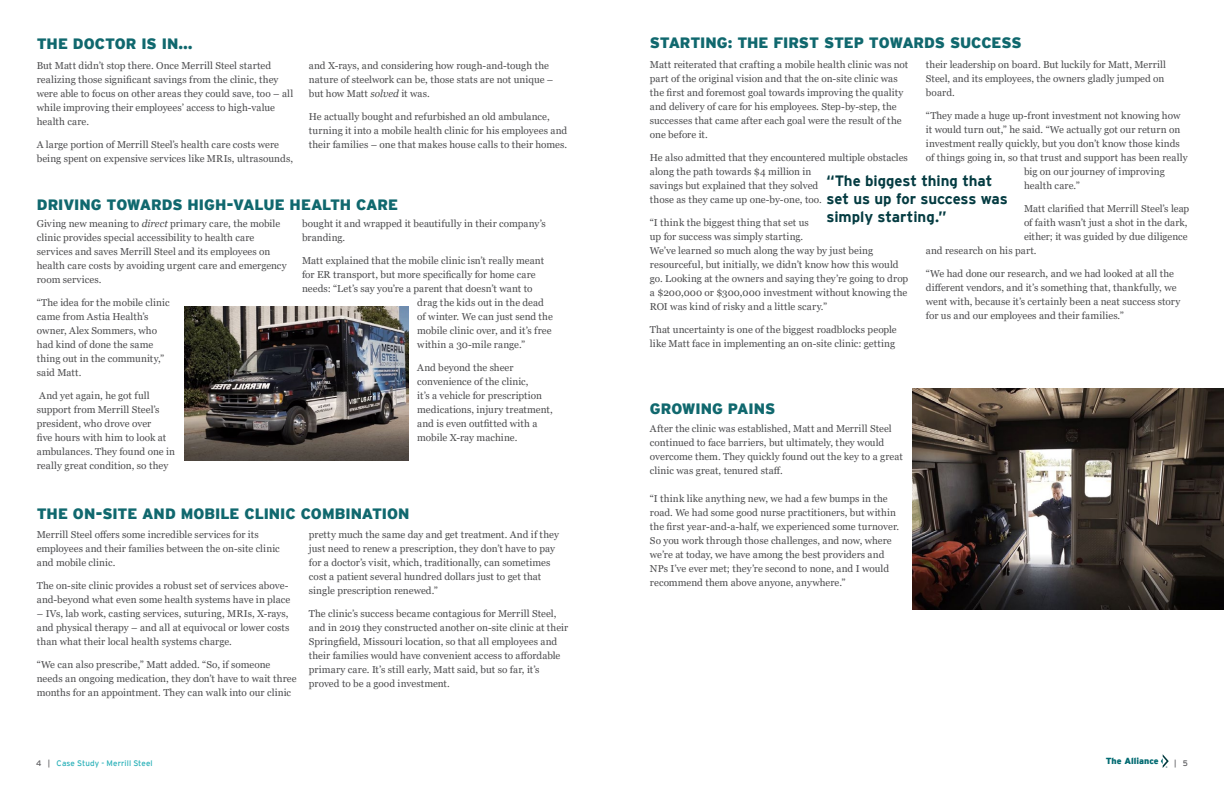
<style>
.page{position:relative;width:1224px;height:792px;background:#fff}
.page>*{position:absolute;margin:0;border:0;box-sizing:border-box;transform-origin:0 0}
.t1{font:900 15px "Interstate";letter-spacing:-.01em;color:#10686e}
.t2{font:700 15px/18px "Interstate";letter-spacing:-.005em;color:#043b41}
.t3{font:10px/14px "Georgia";letter-spacing:.005em;color:#4d4d4f}
.t4{font:900 8.8px "Interstate";color:#006a71}
.t5{font:8px "Interstate";letter-spacing:.015em;color:#2bb1b9}
.t6{font:8px "Interstate";color:#5d5d60}
.s1{font-style:italic}
.s2{color:#5d5d60}
</style>
<div class="page">
<svg style="left:1161px;top:754px;width:8px;height:14px"></svg>
<img style="left:912px;top:388px;width:312px;height:222px">
<img style="left:184px;top:307px;width:224px;height:154px">
<h2 class="t1" style="left:37px;top:35px;width:157px">THE DOCTOR IS IN…</h2>
<p class="t3" style="left:37px;top:59px;width:258px">But Matt didn’t stop there. Once Merrill Steel started realizing those significant savings from the clinic, they were able to focus on other areas they could save, too – all while improving their employees’ access to high-value health care.</p>
<p class="t3" style="left:37px;top:138px;width:258px">A large portion of Merrill Steel’s health care costs were being spent on expensive services like MRIs, ultrasounds,</p>
<p class="t3" style="left:309px;top:59px;width:246px">and X-rays, and considering how rough-and-tough the nature of steelwork can be, those stats are not unique – but how Matt <span class="s1">solved</span> it was.</p>
<p class="t3" style="left:309px;top:110px;width:260px">He actually bought and refurbished an old ambulance, turning it into a mobile health clinic for his employees and their families – one that makes house calls to their homes.</p>
<h2 class="t1" style="left:37px;top:196px;width:363px">DRIVING TOWARDS HIGH-VALUE HEALTH CARE</h2>
<p class="t3" style="left:37px;top:217px;width:251px">Giving new meaning to <span class="s1">direct</span> primary care, the mobile clinic provides special accessibility to health care services and saves Merrill Steel and its employees on health care costs by avoiding urgent care and emergency room services.</p>
<p class="t3" style="left:37px;top:296px;width:134px">“The idea for the mobile clinic came from Astia Health’s owner, Alex Sommers, who had kind of done the same thing out in the community,” said Matt.</p>
<p class="t3" style="left:37px;top:389px;width:140px">And yet again, he got full support from Merrill Steel’s president, who drove over<br>five hours with him to look at ambulances. They found one in really great condition, so they</p>
<p class="t3" style="left:302px;top:217px;width:245px">bought it and wrapped it beautifully in their company’s branding.</p>
<p class="t3" style="left:302px;top:254px;width:244px">Matt explained that the mobile clinic isn’t really meant</p>
<p class="t3" style="left:302px;top:268px;width:235px">for ER transport, but more specifically for home care</p>
<p class="t3" style="left:302px;top:282px;width:232px">needs: “Let’s say you’re a parent that doesn’t want to</p>
<p class="t3" style="left:417px;top:296px;width:128px">drag the kids out in the dead</p>
<p class="t3" style="left:417px;top:310px;width:137px">of winter. We can just send the</p>
<p class="t3" style="left:417px;top:324px;width:136px">mobile clinic over, and it’s free</p>
<p class="t3" style="left:417px;top:338px;width:109px">within a 30-mile range.”</p>
<p class="t3" style="left:417px;top:361px;width:137px">And beyond the sheer convenience of the clinic,<br>it’s a vehicle for prescription medications, injury treatment, and is even outfitted with a mobile X-ray machine.</p>
<h2 class="t1" style="left:37px;top:505px;width:374px">THE ON-SITE AND MOBILE CLINIC COMBINATION</h2>
<p class="t3" style="left:37px;top:527px;width:244px">Merrill Steel offers some incredible services for its employees and their families between the on-site clinic and mobile clinic.</p>
<p class="t3" style="left:37px;top:578px;width:255px">The on-site clinic provides a robust set of services above&shy;and-beyond what even some health systems have in place</p>
<p class="t3" style="left:37px;top:606px;width:254px;text-align:justify">– IVs, lab work, casting services, suturing, MRIs, X-rays, and physical therapy – and all at equivocal or lower costs than what their local health systems charge.</p>
<p class="t3" style="left:37px;top:657px;width:261px">“We can also prescribe,” Matt added. “So, if someone needs an ongoing medication, they don’t have to wait three months for an appointment. They can walk into our clinic</p>
<p class="t3" style="left:309px;top:527px;width:252px">pretty much the same day and get treatment. And if they just need to renew a prescription, they don’t have to pay for a doctor’s visit, which, traditionally, can sometimes cost a patient several hundred dollars just to get that single prescription renewed.”</p>
<p class="t3" style="left:309px;top:606px;width:261px">The clinic’s success became contagious for Merrill Steel, and in 2019 they constructed another on-site clinic at their Springfield, Missouri location, so that all employees and their families would have convenient access to affordable primary care. It’s still early, Matt said, but so far, it’s proved to be a good investment.</p>
<h2 class="t1" style="left:650px;top:35px;width:373px">STARTING: THE FIRST STEP TOWARDS SUCCESS</h2>
<p class="t3" style="left:650px;top:58px;width:260px">Matt reiterated that crafting a mobile health clinic was not part of the original vision and that the on-site clinic was the first and foremost goal towards improving the quality and delivery of care for his employees. Step-by-step, the successes that came after each goal were the result of the one before it.</p>
<p class="t3" style="left:650px;top:151px;width:260px">He also admitted that they encountered multiple obstacles along the path towards $4 million in<br>savings but explained that they solved<br>those as they came up one-by-one, too.</p>
<p class="t3" style="left:650px;top:216px;width:260px">“I think the biggest thing that set us<br>up for success was simply starting.<br>We’ve learned so much along the way by just being resourceful, but initially, we didn’t know how this would go. Looking at the owners and saying they’re going to drop a $200,000 or $300,000 investment without knowing the ROI was kind of risky and a little scary.”</p>
<p class="t3" style="left:650px;top:323px;width:248px">That uncertainty is one of the biggest roadblocks people like Matt face in implementing an on-site clinic: getting</p>
<p class="t3" style="left:926px;top:58px;width:242px">their leadership on board. But luckily for Matt, Merrill<br>Steel, and its employees, the owners gladly jumped on board.</p>
<p class="t3" style="left:926px;top:109px;width:256px">“They made a huge up-front investment not knowing how</p>
<p class="t3" style="left:926px;top:123px;width:256px">it would turn out,” he said. “We actually got our return on</p>
<p class="t3" style="left:926px;top:137px;width:255px">investment really quickly, but you don’t know those kinds</p>
<p class="t3" style="left:926px;top:151px;width:263px">of things going in, so that trust and support has been really</p>
<p class="t3" style="left:1024px;top:165px;width:142px">big on our journey of improving</p>
<p class="t3" style="left:1024px;top:179px;width:57px">health care.”</p>
<p class="t3" style="left:1024px;top:202px;width:167px">Matt clarified that Merrill Steel’s leap</p>
<p class="t3" style="left:1024px;top:216px;width:165px">of faith wasn’t just a shot in the dark,</p>
<p class="t3" style="left:1024px;top:230px;width:165px">either; it was guided by due diligence</p>
<p class="t3" style="left:926px;top:244px;width:112px">and research on his part.</p>
<p class="t3" style="left:926px;top:267px;width:256px">“We had done our research, and we had looked at all the different vendors, and it’s something that, thankfully, we went with, because it’s certainly been a neat success story for us and our employees and their families.”</p>
<p class="t2" style="left:827px;top:171px;width:183px">“The biggest thing that set us up for success was simply starting.”</p>
<h2 class="t1" style="left:650px;top:400px;width:127px">GROWING PAINS</h2>
<p class="t3" style="left:650px;top:422px;width:254px">After the clinic was established, Matt and Merrill Steel continued to face barriers, but ultimately, they would overcome them. They quickly found out the key to a great clinic was great, tenured staff.</p>
<p class="t3" style="left:650px;top:492px;width:251px">“I think like anything new, we had a few bumps in the road. We had some good nurse practitioners, but within the first year-and-a-half, we experienced some turnover.<br>So you work through those challenges, and now, where we’re at today, we have among the best providers and NPs I’ve ever met; they’re second to none, and I would recommend them above anyone, anywhere.”</p>
<p class="t5" style="left:36px;top:759px;width:118px"><span class="s2">4 |</span> Case Study - Merrill Steel</p>
<p class="t4" style="left:1106px;top:756px;width:54px">The Alliance</p>
<p class="t6" style="left:1174px;top:759px;width:15px">| 5</p>
</div>
